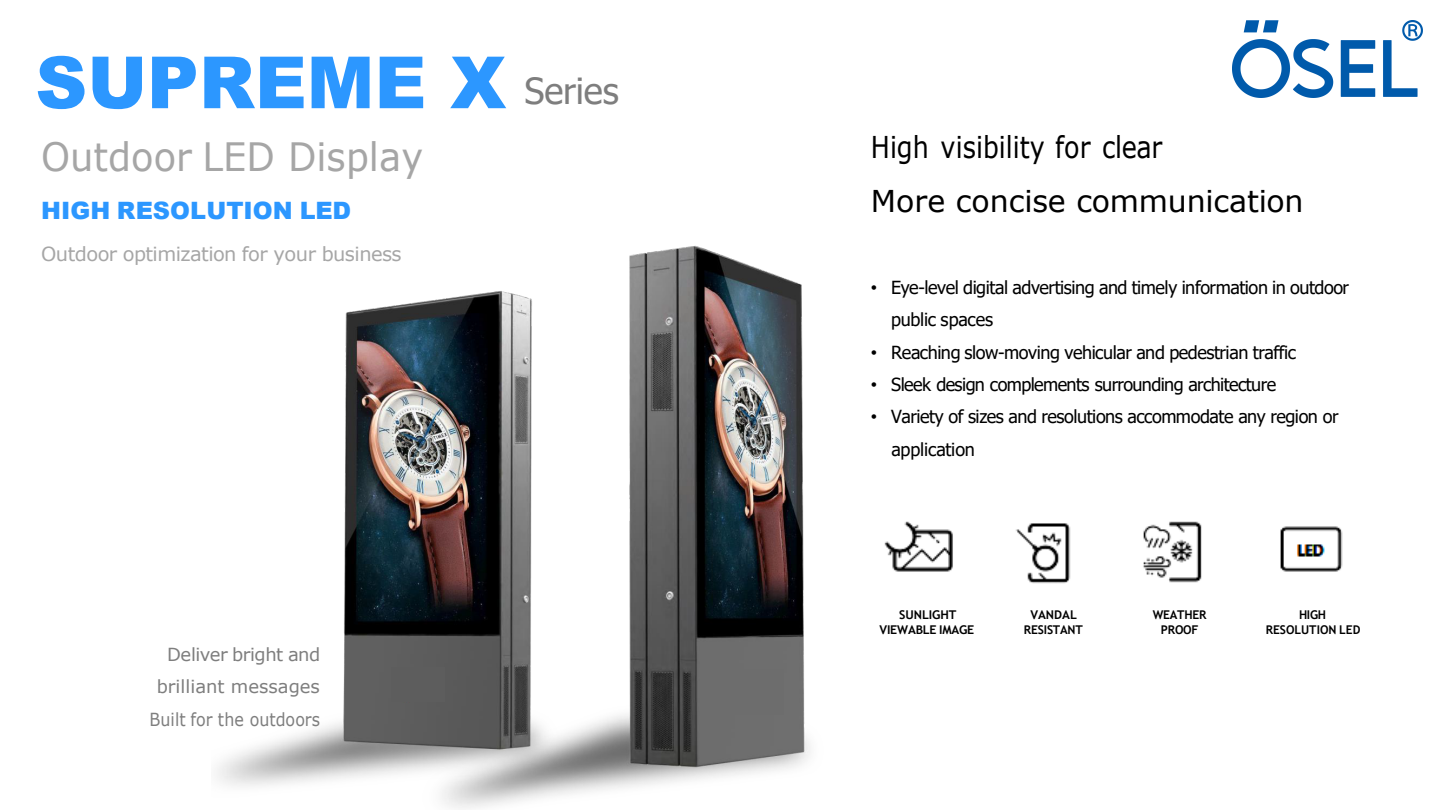
<style>
.page{position:relative;width:1440px;height:810px;background:#fff}
.page>*{position:absolute;margin:0;border:0;box-sizing:border-box;transform-origin:0 0}
.t1{font:900 72px "Arial";color:#2c97ff}
.t2{font:39px "Verdana";color:#a6a6a6;scale:.95 1}
.t3{font:30px/54.2px "Verdana";color:#000;scale:.85 1}
.t4{font:900 24px "Arial";color:#2c97ff}
.t5{font:19.5px "Verdana";letter-spacing:-.03em;color:#a6a6a6}
.t6{font:18px/32.4px "Tahoma";letter-spacing:-.025em;color:#000}
.t7{font:18px/32.2px "Verdana";color:#7e7e7e;text-align:right}
.t8{font:700 12px/14.2px "Trebuchet MS";letter-spacing:-.015em;color:#000;text-align:center}
.s1{font-family:"Tahoma";font-weight:400;font-size:36px;color:#7e7e7e}
.s2{font-family:"Arial"}
</style>
<div class="page">
<img style="left:217px;top:246px;width:593px;height:562px">
<div style="left:391px;top:667px;width:54px;height:35px;background:#5d5d5d"></div>
<div style="left:724px;top:669px;width:60px;height:46px;background:#6d6d6d"></div>
<img style="left:884px;top:521px;width:459px;height:63px">
<img style="left:1232px;top:21px;width:191px;height:77px">
<h1 class="t1" style="left:35px;top:30px;width:585px">SUPREME X <span class="s1">Series</span></h1>
<h2 class="t2" style="left:41px;top:130px;width:404px">Outdoor LED Display</h2>
<h3 class="t4" style="left:41px;top:193px;width:311px">HIGH RESOLUTION LED</h3>
<p class="t5" style="left:41px;top:241px;width:362px">Outdoor optimization for your business</p>
<p class="t7" style="left:149px;top:638px;width:173px">Deliver bright and brilliant messages<br>Built for the outdoors</p>
<h3 class="t3" style="left:871px;top:119px;width:511px">High visibility for clear<br>More concise communication</h3>
<p class="t6" style="left:891px;top:272px;width:459px;text-indent:-20px"><span class="s2">•</span> Eye-level digital advertising and timely information in outdoor public spaces</p>
<p class="t6" style="left:871px;top:337px;width:427px"><span class="s2">•</span> Reaching slow-moving vehicular and pedestrian traffic</p>
<p class="t6" style="left:871px;top:369px;width:407px"><span class="s2">•</span> Sleek design complements surrounding architecture</p>
<p class="t6" style="left:891px;top:402px;width:449px;text-indent:-20px"><span class="s2">•</span> Variety of sizes and resolutions accommodate any region or application</p>
<p class="t8" style="left:880px;top:608px;width:96px">SUNLIGHT<br>VIEWABLE IMAGE</p>
<p class="t8" style="left:1024px;top:608px;width:60px">VANDAL<br>RESISTANT</p>
<p class="t8" style="left:1153px;top:608px;width:55px">WEATHER<br>PROOF</p>
<p class="t8" style="left:1266px;top:608px;width:96px">HIGH<br>RESOLUTION LED</p>
</div>
